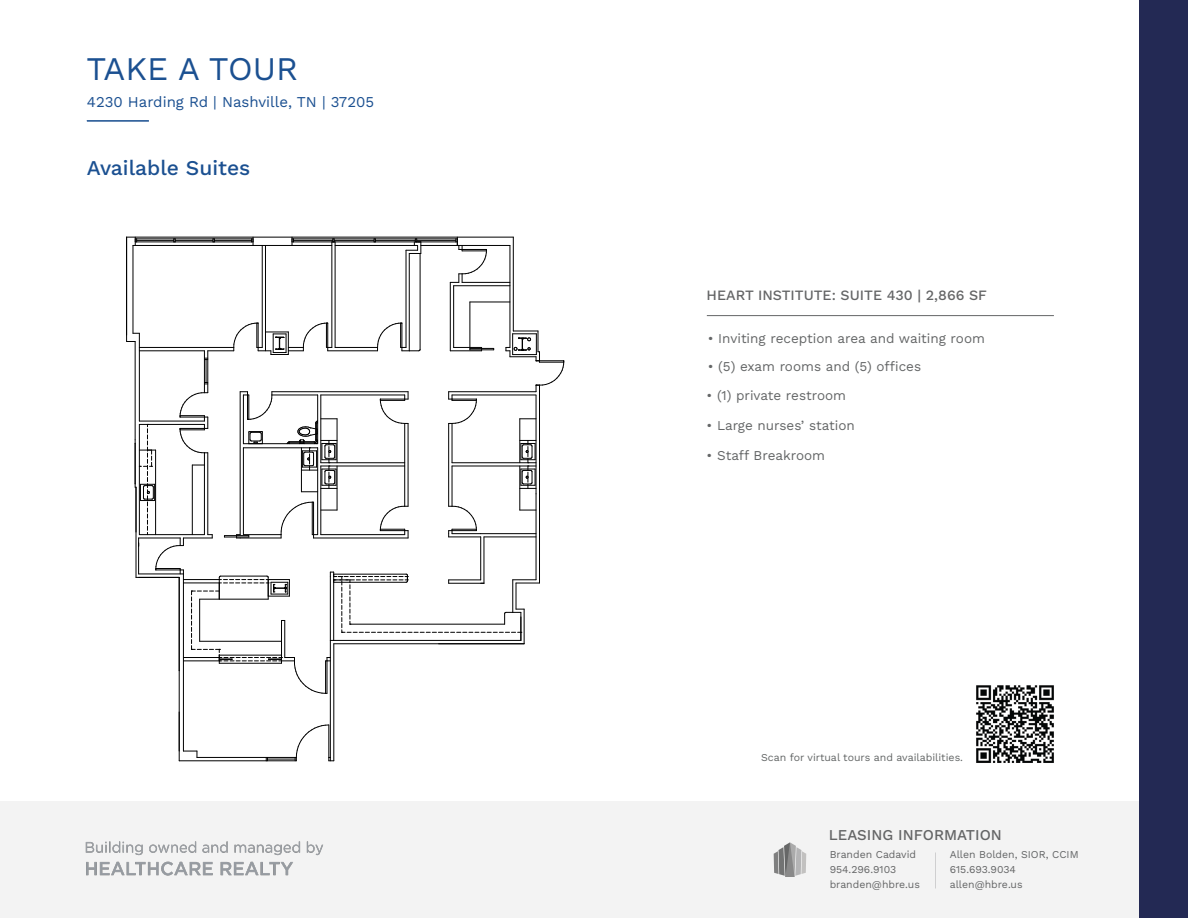
<style>
.page{position:relative;width:1188px;height:918px;background:#fff}
.page>*{position:absolute;margin:0;border:0;box-sizing:border-box;transform-origin:0 0}
.t1{font:33px "Work Sans";color:#1b5091}
.t2{font:21px "Work Sans";color:#1b5091}
.t3{font:15px "Work Sans";color:#1b5091}
.t4{font:15px "Work Sans";color:#646566}
.t5{font:14.25px "Work Sans";color:#646566}
.t6{font:13.5px "Work Sans";color:#646667}
.t7{font:10.5px/15px "Work Sans";color:#646566}
.t8{font:10.5px "Work Sans";color:#646767}
.t9{font:10.5px "Work Sans";color:#646667}
</style>
<div class="page">
<div style="left:0;top:801px;width:1188px;height:117px;background:#f3f3f3"></div>
<svg style="left:774px;top:842px;width:32px;height:35px"></svg>
<div style="left:1139px;top:0;width:49px;height:918px;background:#232954"></div>
<hr style="left:87px;top:120px;width:62px;height:2px;background:#1b5091">
<img style="left:85px;top:841px;width:238px;height:35px">
<hr style="left:127px;top:237px;width:386px;height:1px;background:#000">
<hr style="left:513px;top:237px;width:1px;height:94px;background:#000">
<hr style="left:179px;top:760px;width:87px;height:1px;background:#000">
<hr style="left:334px;top:644px;width:1px;height:117px;background:#000">
<hr style="left:330px;top:640px;width:1px;height:117px;background:#000">
<hr style="left:126px;top:237px;width:1px;height:104px;background:#000">
<hr style="left:133px;top:245px;width:1px;height:88px;background:#000">
<hr style="left:457px;top:245px;width:53px;height:1px;background:#000">
<hr style="left:179px;top:671px;width:1px;height:90px;background:#000">
<svg style="left:266px;top:724px;width:68px;height:37px"></svg>
<hr style="left:266px;top:760px;width:30px;height:1px;background:#000">
<hr style="left:135px;top:245px;width:118px;height:1px;background:#000">
<hr style="left:454px;top:285px;width:56px;height:1px;background:#000">
<hr style="left:462px;top:282px;width:48px;height:1px;background:#000">
<hr style="left:450px;top:282px;width:1px;height:69px;background:#000">
<hr style="left:453px;top:286px;width:1px;height:61px;background:#000">
<hr style="left:417px;top:240px;width:39px;height:1px;background:#000">
<hr style="left:409px;top:253px;width:1px;height:98px;background:#000">
<hr style="left:406px;top:250px;width:1px;height:97px;background:#000">
<hr style="left:420px;top:253px;width:1px;height:96px;background:#000">
<hr style="left:335px;top:242px;width:1px;height:105px;background:#000">
<hr style="left:332px;top:242px;width:1px;height:105px;background:#000">
<hr style="left:375px;top:240px;width:40px;height:1px;background:#000">
<hr style="left:334px;top:240px;width:40px;height:1px;background:#000">
<hr style="left:294px;top:240px;width:39px;height:1px;background:#000">
<svg style="left:251px;top:237px;width:43px;height:9px"></svg>
<hr style="left:214px;top:240px;width:38px;height:1px;background:#000">
<hr style="left:175px;top:240px;width:38px;height:1px;background:#000">
<hr style="left:137px;top:240px;width:37px;height:1px;background:#000">
<hr style="left:262px;top:245px;width:1px;height:102px;background:#000">
<hr style="left:265px;top:245px;width:1px;height:87px;background:#000">
<hr style="left:137px;top:239px;width:115px;height:1px;background:#000">
<hr style="left:137px;top:242px;width:115px;height:1px;background:#000">
<hr style="left:294px;top:239px;width:162px;height:1px;background:#000">
<hr style="left:294px;top:242px;width:162px;height:1px;background:#000">
<hr style="left:292px;top:245px;width:40px;height:1px;background:#000">
<svg style="left:133px;top:237px;width:4px;height:9px"></svg>
<hr style="left:335px;top:245px;width:83px;height:1px;background:#000">
<hr style="left:421px;top:245px;width:36px;height:1px;background:#000">
<svg style="left:406px;top:239px;width:16px;height:15px"></svg>
<svg style="left:450px;top:237px;width:37px;height:46px"></svg>
<hr style="left:470px;top:302px;width:40px;height:1px;background:#000">
<hr style="left:470px;top:302px;width:1px;height:45px;background:#000">
<hr style="left:510px;top:245px;width:1px;height:102px;background:#000">
<hr style="left:197px;top:757px;width:99px;height:1px;background:#000">
<svg style="left:183px;top:751px;width:15px;height:6px"></svg>
<hr style="left:183px;top:574px;width:1px;height:177px;background:#000">
<svg style="left:127px;top:323px;width:437px;height:371px"></svg>
<hr style="left:707px;top:315px;width:347px;height:1px;background:#646566">
<img style="left:976px;top:685px;width:78px;height:78px">
<h1 class="t1" style="left:87px;top:43px;width:213px">TAKE A TOUR</h1>
<p class="t3" style="left:87px;top:91px;width:289px">4230 Harding Rd | Nashville, TN | 37205</p>
<h2 class="t2" style="left:87px;top:152px;width:165px">Available Suites</h2>
<p class="t5" style="left:707px;top:285px;width:282px">HEART INSTITUTE: SUITE 430 | 2,866 SF</p>
<p class="t6" style="left:708px;top:328px;width:279px">• Inviting reception area and waiting room</p>
<p class="t6" style="left:708px;top:356px;width:215px">• (5) exam rooms and (5) offices</p>
<p class="t6" style="left:707px;top:385px;width:141px">• (1) private restroom</p>
<p class="t6" style="left:707px;top:415px;width:150px">• Large nurses’ station</p>
<p class="t6" style="left:707px;top:446px;width:120px">• Staff Breakroom</p>
<p class="t8" style="left:761px;top:749px;width:204px">Scan for virtual tours and availabilities.</p>
<p class="t4" style="left:829px;top:824px;width:174px">LEASING INFORMATION</p>
<p class="t7" style="left:830px;top:847px;width:92px">Branden Cadavid<br>954.296.9103 branden@hbre.us</p>
<p class="t9" style="left:950px;top:847px;width:130px">Allen Bolden, SIOR, CCIM</p>
<p class="t7" style="left:950px;top:862px;width:74px">615.693.9034 allen@hbre.us</p>
</div>
